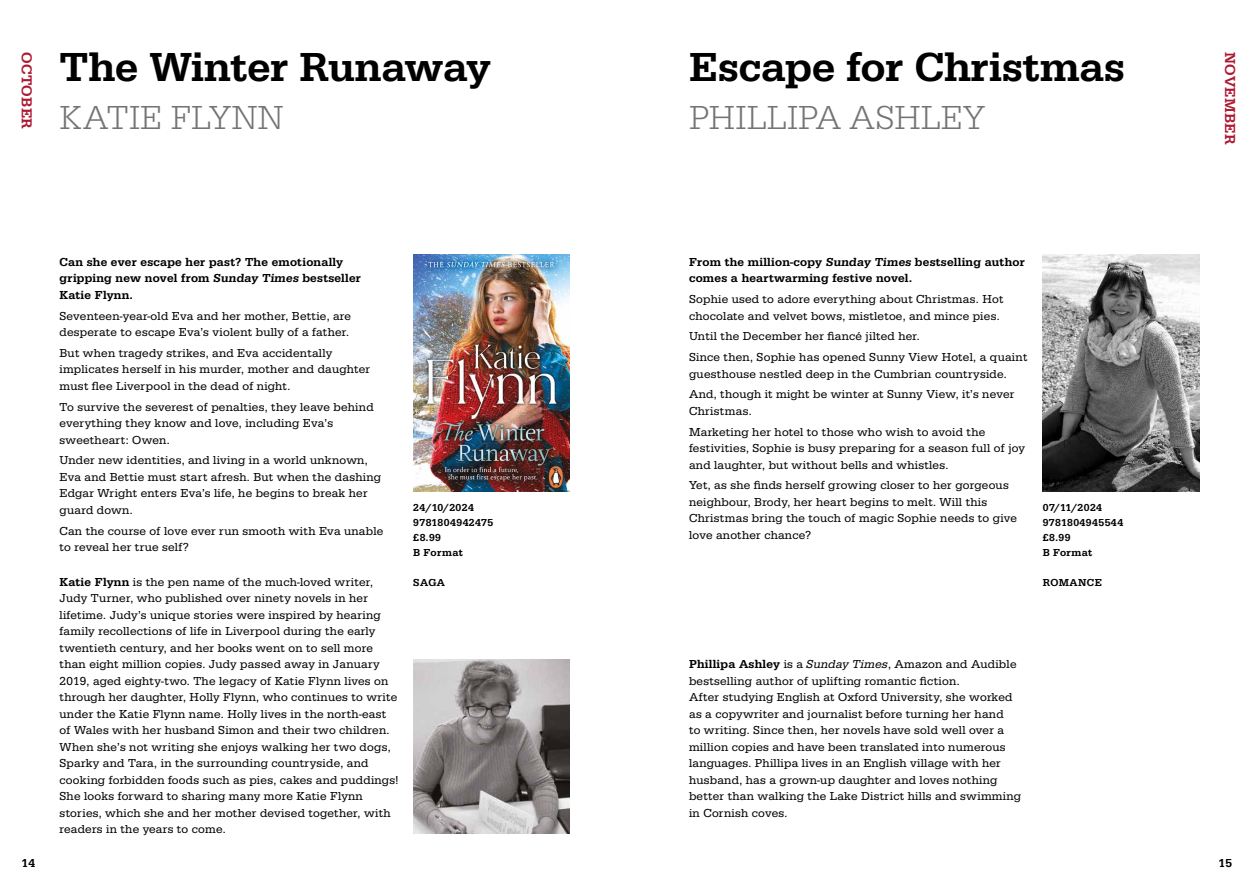
<style>
.page{position:relative;width:1259px;height:893px;background:#fff}
.page>*{position:absolute;margin:0;border:0;box-sizing:border-box;transform-origin:0 0}
.t1{font:500 42px "Serifa";color:#000}
.t2{font:300 34.5px "Serifa";color:#757474}
.t3{font:500 15px "Serifa";letter-spacing:.02em;color:#ad1931}
.t4{font:12px/16.5px "Serifa";letter-spacing:.02em;color:#000}
.t5{font:500 12px/16.5px "Serifa";letter-spacing:.02em;color:#000}
.t6{font:500 10.5px/15px "Serifa";letter-spacing:.04em;color:#000}
.s1{font-weight:500}
.s2{font-style:italic}
</style>
<div class="page">
<img style="left:1042px;top:254px;width:157px;height:237px">
<img style="left:413px;top:254px;width:157px;height:237px">
<img style="left:413px;top:659px;width:157px;height:174px">
<p class="t3" style="left:35px;top:52px;width:78px;rotate:90deg">OCTOBER</p>
<h1 class="t1" style="left:60px;top:42px;width:433px">The Winter Runaway</h1>
<h2 class="t2" style="left:60px;top:97px;width:226px">KATIE FLYNN</h2>
<p class="t5" style="left:60px;top:253px;width:303px">Can she ever escape her past? The emotionally gripping new novel from Sunday Times bestseller<br>Katie Flynn.</p>
<p class="t4" style="left:60px;top:307px;width:293px">Seventeen-year-old Eva and her mother, Bettie, are desperate to escape Eva’s violent bully of a father.</p>
<p class="t4" style="left:60px;top:345px;width:312px">But when tragedy strikes, and Eva accidentally implicates herself in his murder, mother and daughter must flee Liverpool in the dead of night.</p>
<p class="t4" style="left:60px;top:398px;width:316px">To survive the severest of penalties, they leave behind everything they know and love, including Eva’s sweetheart: Owen.</p>
<p class="t4" style="left:60px;top:452px;width:323px">Under new identities, and living in a world unknown, Eva and Bettie must start afresh. But when the dashing Edgar Wright enters Eva’s life, he begins to break her guard down.</p>
<p class="t4" style="left:60px;top:522px;width:325px">Can the course of love ever run smooth with Eva unable to reveal her true self?</p>
<p class="t6" style="left:413px;top:500px;width:81px">24/10/2024<br>9781804942475 £8.99<br>B Format</p>
<p class="t4" style="left:60px;top:574px;width:315px"><span class="s1">Katie Flynn</span> is the pen name of the much-loved writer,</p>
<p class="t6" style="left:413px;top:575px;width:33px">SAGA</p>
<p class="t4" style="left:60px;top:590px;width:340px">Judy Turner, who published over ninety novels in her lifetime. Judy’s unique stories were inspired by hearing family recollections of life in Liverpool during the early twentieth century, and her books went on to sell more than eight million copies. Judy passed away in January 2019, aged eighty-two. The legacy of Katie Flynn lives on through her daughter, Holly Flynn, who continues to write under the Katie Flynn name. Holly lives in the north-east of Wales with her husband Simon and their two children.<br>When she’s not writing she enjoys walking her two dogs, Sparky and Tara, in the surrounding countryside, and cooking forbidden foods such as pies, cakes and puddings!<br>She looks forward to sharing many more Katie Flynn stories, which she and her mother devised together, with readers in the years to come.</p>
<h1 class="t1" style="left:689px;top:42px;width:437px">Escape for Christmas</h1>
<h2 class="t2" style="left:689px;top:98px;width:298px">PHILLIPA ASHLEY</h2>
<p class="t5" style="left:689px;top:254px;width:337px">From the million-copy Sunday Times bestselling author comes a heartwarming festive novel.</p>
<p class="t4" style="left:689px;top:291px;width:316px">Sophie used to adore everything about Christmas. Hot chocolate and velvet bows, mistletoe, and mince pies.</p>
<p class="t4" style="left:689px;top:326px;width:340px;line-height:20.7px">Until the December her fiancé jilted her.<br>Since then, Sophie has opened Sunny View Hotel, a quaint</p>
<p class="t4" style="left:689px;top:363px;width:327px;line-height:20.7px">guesthouse nestled deep in the Cumbrian countryside.<br>And, though it might be winter at Sunny View, it’s never</p>
<p class="t4" style="left:689px;top:401px;width:298px;line-height:20.7px">Christmas.<br>Marketing her hotel to those who wish to avoid the</p>
<p class="t4" style="left:689px;top:440px;width:337px">festivities, Sophie is busy preparing for a season full of joy and laughter, but without bells and whistles.</p>
<p class="t4" style="left:689px;top:477px;width:329px">Yet, as she finds herself growing closer to her gorgeous neighbour, Brody, her heart begins to melt. Will this Christmas bring the touch of magic Sophie needs to give love another chance?</p>
<p class="t6" style="left:1042px;top:500px;width:82px">07/11/2024<br>9781804945544 £8.99<br>B Format</p>
<p class="t6" style="left:1042px;top:575px;width:61px">ROMANCE</p>
<p class="t4" style="left:689px;top:656px;width:334px"><span class="s1">Phillipa Ashley</span> is a <span class="s2">Sunday Times</span>, Amazon and Audible bestselling author of uplifting romantic fiction.<br>After studying English at Oxford University, she worked as a copywriter and journalist before turning her hand<br>to writing. Since then, her novels have sold well over a million copies and have been translated into numerous languages. Phillipa lives in an English village with her husband, has a grown-up daughter and loves nothing better than walking the Lake District hills and swimming in Cornish coves.</p>
<p class="t3" style="left:1239px;top:52px;width:94px;rotate:90deg">NOVEMBER</p>
<p class="t5" style="left:22px;top:855px;width:15px">14</p>
<p class="t5" style="left:1218px;top:855px;width:15px">15</p>
</div>
